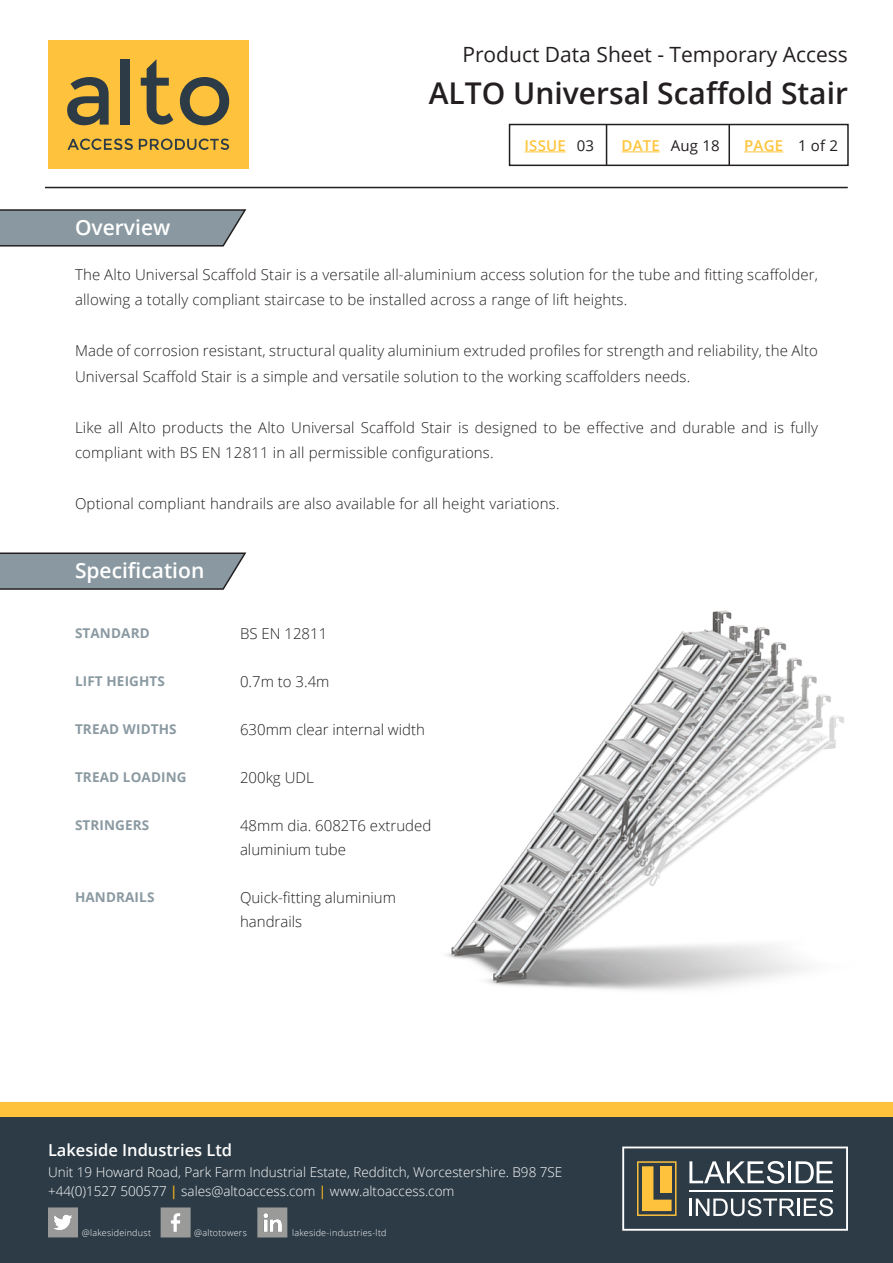
<style>
.page{position:relative;width:893px;height:1263px;background:#fff}
.page>*{position:absolute;margin:0;border:0;box-sizing:border-box;transform-origin:0 0}
.t1{font:600 30px "Open Sans";color:#231f20}
.t2{font:21px "Open Sans";color:#231f20}
.t3{font:600 21px "Open Sans";color:#fff}
.t4{font:600 16.5px "Open Sans";color:#fff}
.t5{font:300 15px/25.5px "Open Sans";letter-spacing:.01em;color:#231f20}
.t6{font:600 15px "Open Sans";letter-spacing:.01em;color:#ffc53c}
.t7{font:15px "Open Sans";color:#231f20}
.t8{font:300 13.5px "Open Sans";color:#fff}
.t9{font:700 13.5px "Open Sans";letter-spacing:.01em;color:#8a99a1}
.t10{font:300 9px "Open Sans";letter-spacing:.025em;color:#fff}
.s1{font-weight:400;color:#231f20}
.s2{font-weight:600;color:#ffc53c}
.s3{font-weight:600;color:#f0b01e}
</style>
<div class="page">
<svg style="left:0;top:209px;width:247px;height:38px;background:#89959c"></svg>
<svg style="left:0;top:552px;width:247px;height:38px;background:#89959c"></svg>
<hr style="left:45px;top:187px;width:803px;height:1px;background:#231f20">
<div style="left:509px;top:124px;width:340px;height:42px;border:2px solid #231f20"></div>
<hr style="left:606px;top:125px;width:1px;height:40px;background:#231f20">
<hr style="left:728px;top:125px;width:2px;height:40px;background:#231f20">
<hr style="left:524px;top:152px;width:42px;height:1px;background:#ffc53c">
<hr style="left:622px;top:152px;width:38px;height:1px;background:#ffc53c">
<hr style="left:744px;top:152px;width:39px;height:1px;background:#ffc53c">
<div style="left:48px;top:40px;width:200px;height:129px;background:#fec23d"></div>
<svg style="left:67px;top:77px;width:42px;height:48px"></svg>
<div style="left:120px;top:59px;width:10px;height:66px;background:#2c3b46"></div>
<svg style="left:141px;top:59px;width:32px;height:66px"></svg>
<svg style="left:180px;top:77px;width:49px;height:48px"></svg>
<svg style="left:67px;top:139px;width:66px;height:11px"></svg>
<svg style="left:139px;top:139px;width:90px;height:11px"></svg>
<div style="left:0;top:1116px;width:893px;height:147px;background:#2c3b46"></div>
<div style="left:0;top:1102px;width:893px;height:14px;background:#fec23d"></div>
<svg style="left:622px;top:1146px;width:226px;height:85px"></svg>
<hr style="left:689px;top:1190px;width:144px;height:2px;background:#fff">
<svg style="left:257px;top:1207px;width:30px;height:30px"></svg>
<svg style="left:48px;top:1207px;width:30px;height:30px"></svg>
<svg style="left:161px;top:1207px;width:30px;height:30px"></svg>
<img style="left:446px;top:610px;width:398px;height:380px">
<h2 class="t3" style="left:75px;top:213px;width:97px">Overview</h2>
<h2 class="t2" style="left:462px;top:39px;width:387px">Product Data Sheet - Temporary Access</h2>
<h1 class="t1" style="left:429px;top:73px;width:421px">ALTO Universal Scaffold Stair</h1>
<p class="t6" style="left:524px;top:135px;width:71px">ISSUE <span class="s1">03</span></p>
<p class="t7" style="left:622px;top:135px;width:100px"><span class="s2">DATE</span> Aug 18</p>
<p class="t6" style="left:744px;top:135px;width:95px">PAGE <span class="s1">1 of 2</span></p>
<p class="t5" style="left:75px;top:261px;width:744px">The Alto Universal Scaffold Stair is a versatile all-aluminium access solution for the tube and fitting scaffolder, allowing a totally compliant staircase to be installed across a range of lift heights.</p>
<p class="t5" style="left:75px;top:338px;width:744px">Made of corrosion resistant, structural quality aluminium extruded profiles for strength and reliability, the Alto<br>Universal Scaffold Stair is a simple and versatile solution to the working scaffolders needs.</p>
<p class="t5" style="left:75px;top:414px;width:744px">Like all Alto products the Alto Universal Scaffold Stair is designed to be effective and durable and is fully compliant with BS EN 12811 in all permissible configurations.</p>
<p class="t5" style="left:75px;top:491px;width:486px">Optional compliant handrails are also available for all height variations.</p>
<h2 class="t3" style="left:75px;top:556px;width:131px">Specification</h2>
<p class="t9" style="left:75px;top:624px;width:76px">STANDARD</p>
<p class="t9" style="left:75px;top:672px;width:92px">LIFT HEIGHTS</p>
<p class="t9" style="left:75px;top:720px;width:103px">TREAD WIDTHS</p>
<p class="t9" style="left:75px;top:768px;width:113px">TREAD LOADING</p>
<p class="t9" style="left:75px;top:816px;width:76px">STRINGERS</p>
<p class="t9" style="left:75px;top:888px;width:81px">HANDRAILS</p>
<p class="t5" style="left:240px;top:621px;width:89px">BS EN 12811</p>
<p class="t5" style="left:240px;top:669px;width:91px">0.7m to 3.4m</p>
<p class="t5" style="left:240px;top:717px;width:186px">630mm clear internal width</p>
<p class="t5" style="left:240px;top:765px;width:75px">200kg UDL</p>
<p class="t5" style="left:240px;top:814px;width:193px;line-height:24px">48mm dia. 6082T6 extruded aluminium tube</p>
<p class="t5" style="left:240px;top:886px;width:157px;line-height:24px">Quick-fitting aluminium handrails</p>
<p class="t4" style="left:48px;top:1139px;width:186px">Lakeside Industries Ltd</p>
<p class="t8" style="left:48px;top:1163px;width:516px">Unit 19 Howard Road, Park Farm Industrial Estate, Redditch, Worcestershire. B98 7SE</p>
<p class="t8" style="left:48px;top:1182px;width:408px">+44(0)1527 500577 <span class="s3">|</span> sales@altoaccess.com <span class="s3">|</span> www.altoaccess.com</p>
<p class="t10" style="left:82px;top:1226px;width:71px">@lakesideindust</p>
<p class="t10" style="left:194px;top:1226px;width:54px">@altotowers</p>
<p class="t10" style="left:292px;top:1226px;width:96px">lakeside-industries-ltd</p>
</div>
